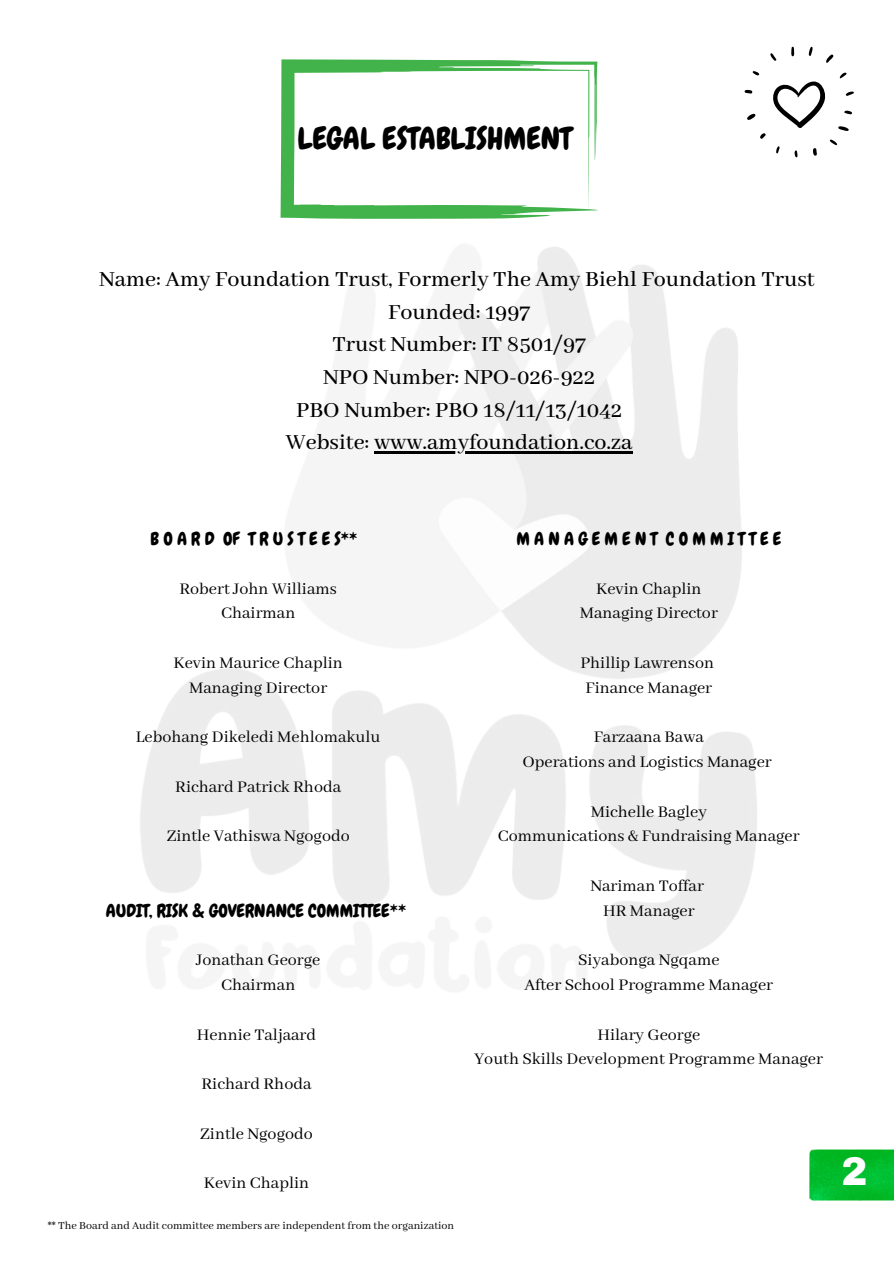
<style>
.page{position:relative;width:894px;height:1264px;background:#fff}
.page>*{position:absolute;margin:0;border:0;box-sizing:border-box;transform-origin:0 0}
.t1{font:900 39px "Archivo";color:#fdfefd}
.t2{font:30.6px "Chewy";color:#000}
.t3{font:500 24px/32.7px "Abhaya Libre";color:#000;text-align:center}
.t4{font:18px/24.8px "Abhaya Libre";color:#000;text-align:center}
.t5{font:18px "Chewy";color:#000}
.t6{font:12px "Abhaya Libre";color:#000}
</style>
<div class="page">
<svg style="left:280px;top:59px;width:318px;height:125px"></svg>
<img style="left:140px;top:184px;width:617px;height:807px">
<hr style="left:374px;top:451px;width:258px;height:3px;background:#000">
<img style="left:809px;top:1149px;width:84px;height:51px">
<svg style="left:773px;top:81px;width:52px;height:47px"></svg>
<svg style="left:791px;top:46px;width:3px;height:10px"></svg>
<svg style="left:770px;top:53px;width:6px;height:8px"></svg>
<svg style="left:752px;top:71px;width:7px;height:5px"></svg>
<svg style="left:744px;top:90px;width:8px;height:4px"></svg>
<svg style="left:747px;top:114px;width:8px;height:6px"></svg>
<svg style="left:760px;top:133px;width:6px;height:6px"></svg>
<svg style="left:776px;top:146px;width:3px;height:8px"></svg>
<svg style="left:794px;top:150px;width:3px;height:8px"></svg>
<svg style="left:829px;top:139px;width:8px;height:6px"></svg>
<svg style="left:838px;top:126px;width:10px;height:5px"></svg>
<svg style="left:844px;top:110px;width:8px;height:5px"></svg>
<svg style="left:845px;top:91px;width:9px;height:5px"></svg>
<svg style="left:839px;top:73px;width:7px;height:6px"></svg>
<svg style="left:826px;top:54px;width:7px;height:9px"></svg>
<svg style="left:808px;top:47px;width:4px;height:9px"></svg>
<svg style="left:813px;top:148px;width:3px;height:8px"></svg>
<h2 class="t2" style="left:297px;top:119px;width:275px">LEGAL ESTABLISHMENT</h2>
<h3 class="t3" style="left:99px;top:263px;width:717px">Name: Amy Foundation Trust, Formerly The Amy Biehl Foundation Trust Founded: 1997<br>Trust Number: IT 8501/97<br>NPO Number: NPO-026-922<br>PBO Number: PBO 18/11/13/1042<br>Website: www.amyfoundation.co.za</h3>
<p class="t5" style="left:150px;top:527px;width:208px">B O A R D OF T R U S T E E S**</p>
<p class="t4" style="left:179px;top:576px;width:159px">Robert John Williams<br>Chairman</p>
<p class="t4" style="left:173px;top:651px;width:171px">Kevin Maurice Chaplin<br>Managing Director</p>
<p class="t4" style="left:136px;top:725px;width:246px">Lebohang Dikeledi Mehlomakulu</p>
<p class="t4" style="left:175px;top:775px;width:167px">Richard Patrick Rhoda</p>
<p class="t4" style="left:167px;top:824px;width:184px">Zintle Vathiswa Ngogodo</p>
<p class="t5" style="left:106px;top:899px;width:302px">AUDIT, RISK &amp; GOVERNANCE COMMITTEE**</p>
<p class="t4" style="left:196px;top:948px;width:126px">Jonathan George<br>Chairman</p>
<p class="t4" style="left:197px;top:1022px;width:121px">Hennie Taljaard</p>
<p class="t4" style="left:201px;top:1072px;width:111px">Richard Rhoda</p>
<p class="t4" style="left:200px;top:1121px;width:114px">Zintle Ngogodo</p>
<p class="t4" style="left:204px;top:1171px;width:107px">Kevin Chaplin</p>
<p class="t6" style="left:48px;top:1218px;width:407px">** The Board and Audit committee members are independent from the organization</p>
<p class="t5" style="left:516px;top:527px;width:266px">M A N A G E M E N T C O M M I T T E E</p>
<p class="t4" style="left:579px;top:576px;width:139px">Kevin Chaplin<br>Managing Director</p>
<p class="t4" style="left:580px;top:651px;width:135px;text-align:left">Phillip Lawrenson<br>Finance Manager</p>
<p class="t4" style="left:522px;top:725px;width:251px">Farzaana Bawa<br>Operations and Logistics Manager</p>
<p class="t4" style="left:497px;top:799px;width:303px">Michelle Bagley<br>Communications &amp; Fundraising Manager</p>
<p class="t4" style="left:590px;top:874px;width:115px">Nariman Toffar<br>HR Manager</p>
<p class="t4" style="left:524px;top:948px;width:250px">Siyabonga Ngqame<br>After School Programme Manager</p>
<p class="t4" style="left:474px;top:1022px;width:350px">Hilary George<br>Youth Skills Development Programme Manager</p>
<h1 class="t1" style="left:841px;top:1150px;width:28px">2</h1>
</div>
